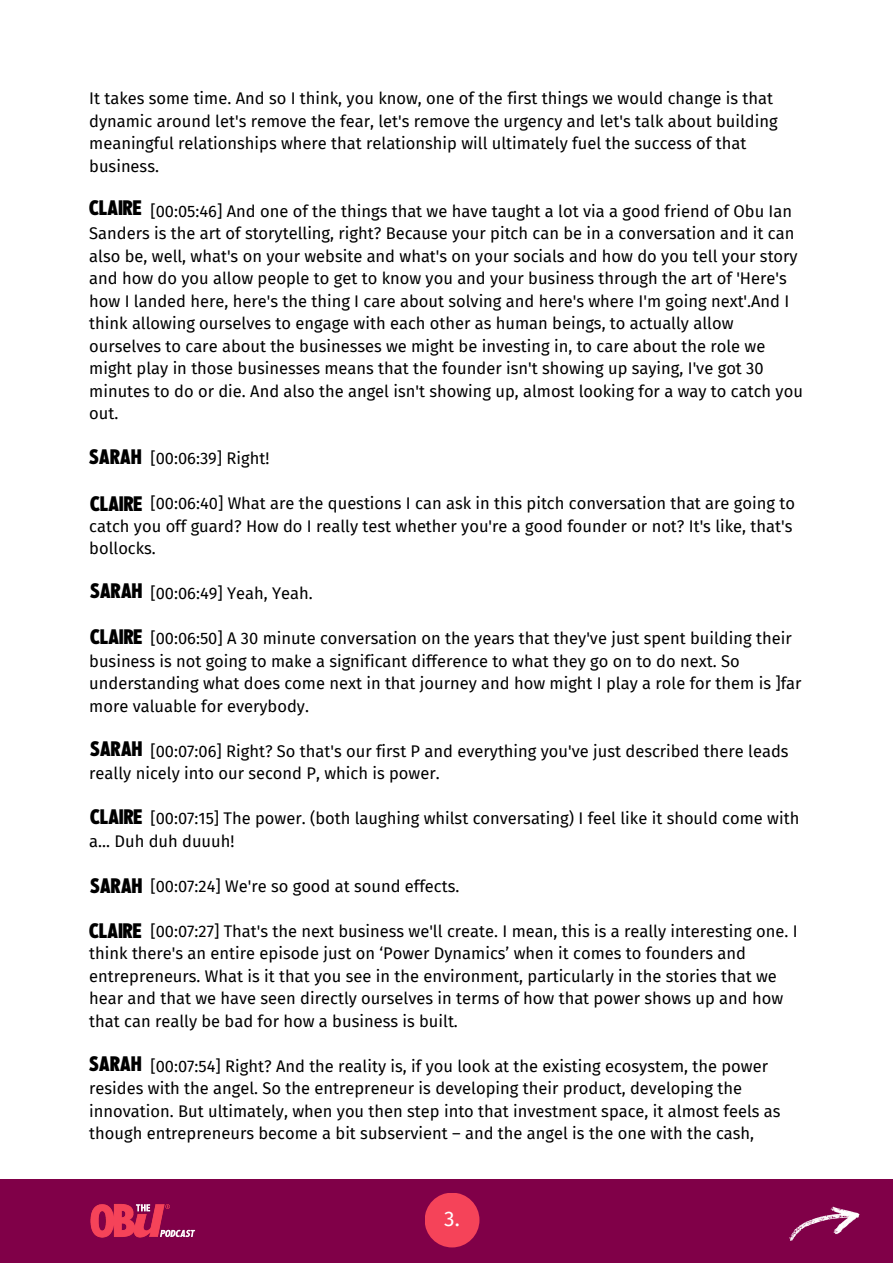
<style>
.page{position:relative;width:893px;height:1264px;background:#fff}
.page>*{position:absolute;margin:0;border:0;box-sizing:border-box;transform-origin:0 0}
.t1{font:21px "Nineties Headliner";color:#000}
.t2{font:21px "Fira Sans";color:#fff}
.t3{font:16.5px/22.5px "Fira Sans";color:#000}
</style>
<div class="page">
<div style="left:0;top:1178px;width:892px;height:84px;background:#800048"></div>
<div style="left:424px;top:1192px;width:55px;height:55px;background:#f54359;border-radius:50%"></div>
<img style="left:777px;top:1178px;width:90px;height:63px">
<img style="left:90px;top:1204px;width:106px;height:34px">
<p class="t3" style="left:89px;top:88px;width:690px">It takes some time. And so I think, you know, one of the first things we would change is that dynamic around let's remove the fear, let's remove the urgency and let's talk about building meaningful relationships where that relationship will ultimately fuel the success of that business.</p>
<p class="t3" style="left:89px;top:200px;width:715px;text-indent:61px">[00:05:46] And one of the things that we have taught a lot via a good friend of Obu Ian Sanders is the art of storytelling, right? Because your pitch can be in a conversation and it can also be, well, what's on your website and what's on your socials and how do you tell your story and how do you allow people to get to know you and your business through the art of 'Here's how I landed here, here's the thing I care about solving and here's where I'm going next'.And I think allowing ourselves to engage with each other as human beings, to actually allow ourselves to care about the businesses we might be investing in, to care about the role we might play in those businesses means that the founder isn't showing up saying, I've got 30 minutes to do or die. And also the angel isn't showing up, almost looking for a way to catch you out.</p>
<p class="t3" style="left:150px;top:447px;width:120px">[00:06:39] Right!</p>
<p class="t3" style="left:89px;top:492px;width:707px;text-indent:61px">[00:06:40] What are the questions I can ask in this pitch conversation that are going to catch you off guard? How do I really test whether you're a good founder or not? It's like, that's bollocks.</p>
<p class="t3" style="left:150px;top:582px;width:164px">[00:06:49] Yeah, Yeah.</p>
<p class="t3" style="left:89px;top:627px;width:713px;text-indent:61px">[00:06:50] A 30 minute conversation on the years that they've just spent building their business is not going to make a significant difference to what they go on to do next. So understanding what does come next in that journey and how might I play a role for them is ]far more valuable for everybody.</p>
<p class="t3" style="left:89px;top:740px;width:700px;text-indent:61px">[00:07:06] Right? So that's our first P and everything you've just described there leads really nicely into our second P, which is power.</p>
<p class="t3" style="left:89px;top:807px;width:711px;text-indent:61px">[00:07:15] The power. (both laughing whilst conversating) I feel like it should come with a... Duh duh duuuh!</p>
<p class="t3" style="left:150px;top:874px;width:310px">[00:07:24] We're so good at sound effects.</p>
<p class="t3" style="left:89px;top:919px;width:709px;text-indent:61px">[00:07:27] That's the next business we'll create. I mean, this is a really interesting one. I think there's an entire episode just on ‘Power Dynamics’ when it comes to founders and entrepreneurs. What is it that you see in the environment, particularly in the stories that we hear and that we have seen directly ourselves in terms of how that power shows up and how that can really be bad for how a business is built.</p>
<p class="t3" style="left:89px;top:1054px;width:692px;text-indent:61px">[00:07:54] Right? And the reality is, if you look at the existing ecosystem, the power resides with the angel. So the entrepreneur is developing their product, developing the innovation. But ultimately, when you then step into that investment space, it almost feels as though entrepreneurs become a bit subservient – and the angel is the one with the cash,</p>
<p class="t1" style="left:89px;top:194px;width:54px">CLAIRE</p>
<p class="t1" style="left:89px;top:442px;width:54px">SARAH</p>
<p class="t1" style="left:90px;top:489px;width:54px">CLAIRE</p>
<p class="t1" style="left:90px;top:576px;width:54px">SARAH</p>
<p class="t1" style="left:90px;top:622px;width:54px">CLAIRE</p>
<p class="t1" style="left:90px;top:734px;width:54px">SARAH</p>
<p class="t1" style="left:90px;top:802px;width:54px">CLAIRE</p>
<p class="t1" style="left:90px;top:871px;width:54px">SARAH</p>
<p class="t1" style="left:89px;top:915px;width:54px">CLAIRE</p>
<p class="t1" style="left:89px;top:1048px;width:54px">SARAH</p>
<p class="t2" style="left:444px;top:1206px;width:17px">3.</p>
</div>
